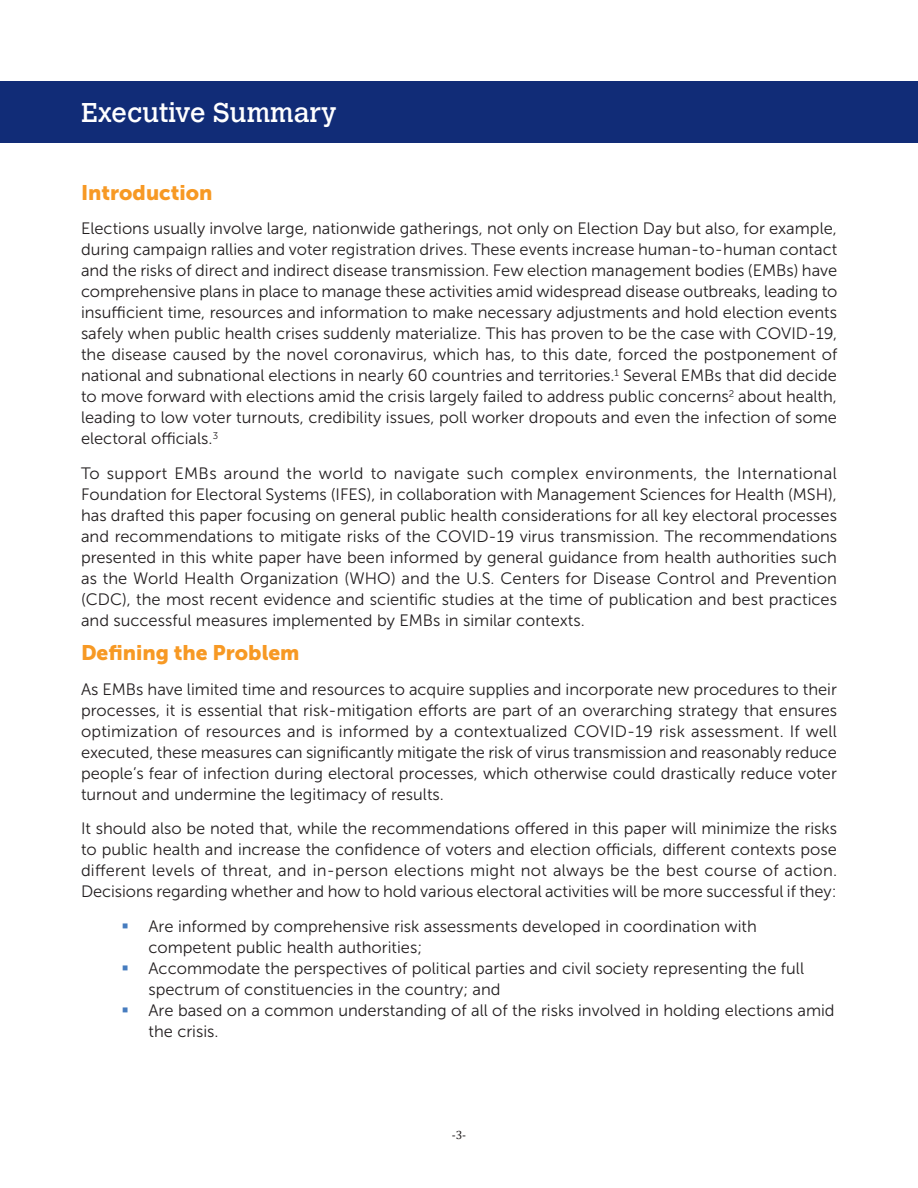
<style>
.page{position:relative;width:918px;height:1188px;background:#fff}
.page>*{position:absolute;margin:0;border:0;box-sizing:border-box;transform-origin:0 0}
.A_Head{font:27px "Calvert";color:#fff}
.module_session{font:21px "Museo Sans 900";color:#f79924}
.t1{font:16.5px/21px "Museo Sans 300";color:#231f20;text-align:justify}
.t2{font:12px "Cambria";color:#231f20}
</style>
<div class="page">
<div style="left:0;top:81px;width:918px;height:62px;background:#112c77"></div>
<p class="A_Head" style="left:81px;top:97px;width:257px">Executive Summary</p>
<p class="module_session" style="left:81px;top:180px;width:133px">Introduction</p>
<p class="t1" style="left:81px;top:218px;width:758px">Elections usually involve large, nationwide gatherings, not only on Election Day but also, for example, during campaign rallies and voter registration drives. These events increase human-to-human contact and the risks of direct and indirect disease transmission. Few election management bodies (EMBs) have comprehensive plans in place to manage these activities amid widespread disease outbreaks, leading to insufficient time, resources and information to make necessary adjustments and hold election events safely when public health crises suddenly materialize. This has proven to be the case with COVID-19, the disease caused by the novel coronavirus, which has, to this date, forced the postponement of national and subnational elections in nearly 60 countries and territories.<sup>1</sup> Several EMBs that did decide to move forward with elections amid the crisis largely failed to address public concerns<sup>2</sup> about health, leading to low voter turnouts, credibility issues, poll worker dropouts and even the infection of some electoral officials.<sup>3</sup></p>
<p class="t1" style="left:81px;top:463px;width:758px">To support EMBs around the world to navigate such complex environments, the International Foundation for Electoral Systems (IFES), in collaboration with Management Sciences for Health (MSH), has drafted this paper focusing on general public health considerations for all key electoral processes and recommendations to mitigate risks of the COVID-19 virus transmission. The recommendations presented in this white paper have been informed by general guidance from health authorities such as the World Health Organization (WHO) and the U.S. Centers for Disease Control and Prevention (CDC), the most recent evidence and scientific studies at the time of publication and best practices and successful measures implemented by EMBs in similar contexts.</p>
<p class="module_session" style="left:81px;top:641px;width:220px">Defining the Problem</p>
<p class="t1" style="left:81px;top:679px;width:758px">As EMBs have limited time and resources to acquire supplies and incorporate new procedures to their processes, it is essential that risk-mitigation efforts are part of an overarching strategy that ensures optimization of resources and is informed by a contextualized COVID-19 risk assessment. If well executed, these measures can significantly mitigate the risk of virus transmission and reasonably reduce people’s fear of infection during electoral processes, which otherwise could drastically reduce voter turnout and undermine the legitimacy of results.</p>
<p class="t1" style="left:81px;top:818px;width:758px">It should also be noted that, while the recommendations offered in this paper will minimize the risks to public health and increase the confidence of voters and election officials, different contexts pose different levels of threat, and in-person elections might not always be the best course of action.<br>Decisions regarding whether and how to hold various electoral activities will be more successful if they:</p>
<p class="t1" style="left:148px;top:916px;width:610px">Are informed by comprehensive risk assessments developed in coordination with competent public health authorities;</p>
<p class="t1" style="left:148px;top:958px;width:657px">Accommodate the perspectives of political parties and civil society representing the full spectrum of constituencies in the country; and</p>
<p class="t1" style="left:148px;top:1000px;width:688px">Are based on a common understanding of all of the risks involved in holding elections amid the crisis.</p>
<p class="t2" style="left:452px;top:1128px;width:16px">-3-</p>
</div>
